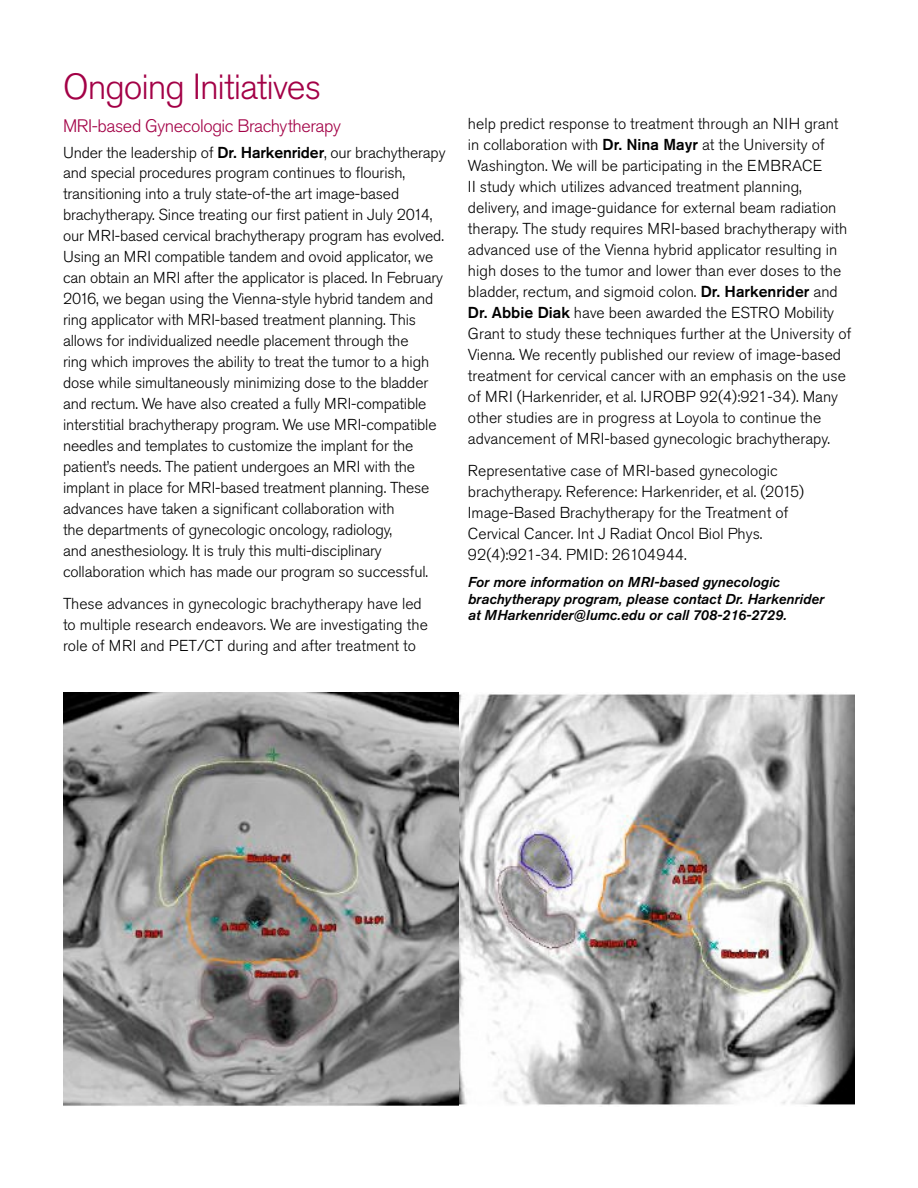
<style>
.page{position:relative;width:918px;height:1188px;background:#fff}
.page>*{position:absolute;margin:0;border:0;box-sizing:border-box;transform-origin:0 0}
.t1{font:300 36px "Akzidenz Grotesk Pro";letter-spacing:-.03em;color:#a30046}
.t2{font:300 18px "Akzidenz Grotesk Pro";letter-spacing:-.025em;color:#a30046}
.t3{font:300 15.75px/21px "Akzidenz Grotesk Pro";letter-spacing:-.005em;color:#000}
.t4{font:italic 500 14.25px/16.5px "Akzidenz Grotesk Pro";color:#000}
.s1{font-weight:500}
</style>
<div class="page">
<img style="left:63px;top:692px;width:792px;height:414px">
<h1 class="t1" style="left:63px;top:63px;width:260px">Ongoing Initiatives</h1>
<p class="t2" style="left:63px;top:114px;width:279px">MRI-based Gynecologic Brachytherapy</p>
<p class="t3" style="left:63px;top:142px;width:384px">Under the leadership of <span class="s1">Dr. Harkenrider</span>, our brachytherapy and special procedures program continues to flourish, transitioning into a truly state-of-the art image-based brachytherapy. Since treating our first patient in July 2014, our MRI-based cervical brachytherapy program has evolved.<br>Using an MRI compatible tandem and ovoid applicator, we can obtain an MRI after the applicator is placed. In February 2016, we began using the Vienna-style hybrid tandem and ring applicator with MRI-based treatment planning. This allows for individualized needle placement through the<br>ring which improves the ability to treat the tumor to a high dose while simultaneously minimizing dose to the bladder and rectum. We have also created a fully MRI-compatible interstitial brachytherapy program. We use MRI-compatible needles and templates to customize the implant for the patient’s needs. The patient undergoes an MRI with the implant in place for MRI-based treatment planning. These advances have taken a significant collaboration with<br>the departments of gynecologic oncology, radiology,<br>and anesthesiology. It is truly this multi-disciplinary collaboration which has made our program so successful.</p>
<p class="t3" style="left:63px;top:593px;width:366px">These advances in gynecologic brachytherapy have led to multiple research endeavors. We are investigating the role of MRI and PET/CT during and after treatment to</p>
<p class="t3" style="left:468px;top:113px;width:385px">help predict response to treatment through an NIH grant in collaboration with <span class="s1">Dr. Nina Mayr</span> at the University of Washington. We will be participating in the EMBRACE<br>II study which utilizes advanced treatment planning, delivery, and image-guidance for external beam radiation therapy. The study requires MRI-based brachytherapy with advanced use of the Vienna hybrid applicator resulting in high doses to the tumor and lower than ever doses to the bladder, rectum, and sigmoid colon. <span class="s1">Dr. Harkenrider</span> and <span class="s1">Dr. Abbie Diak</span> have been awarded the ESTRO Mobility Grant to study these techniques further at the University of Vienna. We recently published our review of image-based treatment for cervical cancer with an emphasis on the use of MRI (Harkenrider, et al. IJROBP 92(4):921-34). Many other studies are in progress at Loyola to continue the advancement of MRI-based gynecologic brachytherapy.</p>
<p class="t3" style="left:468px;top:460px;width:338px">Representative case of MRI-based gynecologic brachytherapy. Reference: Harkenrider, et al. (2015)<br>Image-Based Brachytherapy for the Treatment of Cervical Cancer. Int J Radiat Oncol Biol Phys.<br>92(4):921-34. PMID: 26104944.</p>
<p class="t4" style="left:468px;top:574px;width:358px">For more information on MRI-based gynecologic brachytherapy program, please contact Dr. Harkenrider at MHarkenrider@lumc.edu or call 708-216-2729.</p>
</div>
